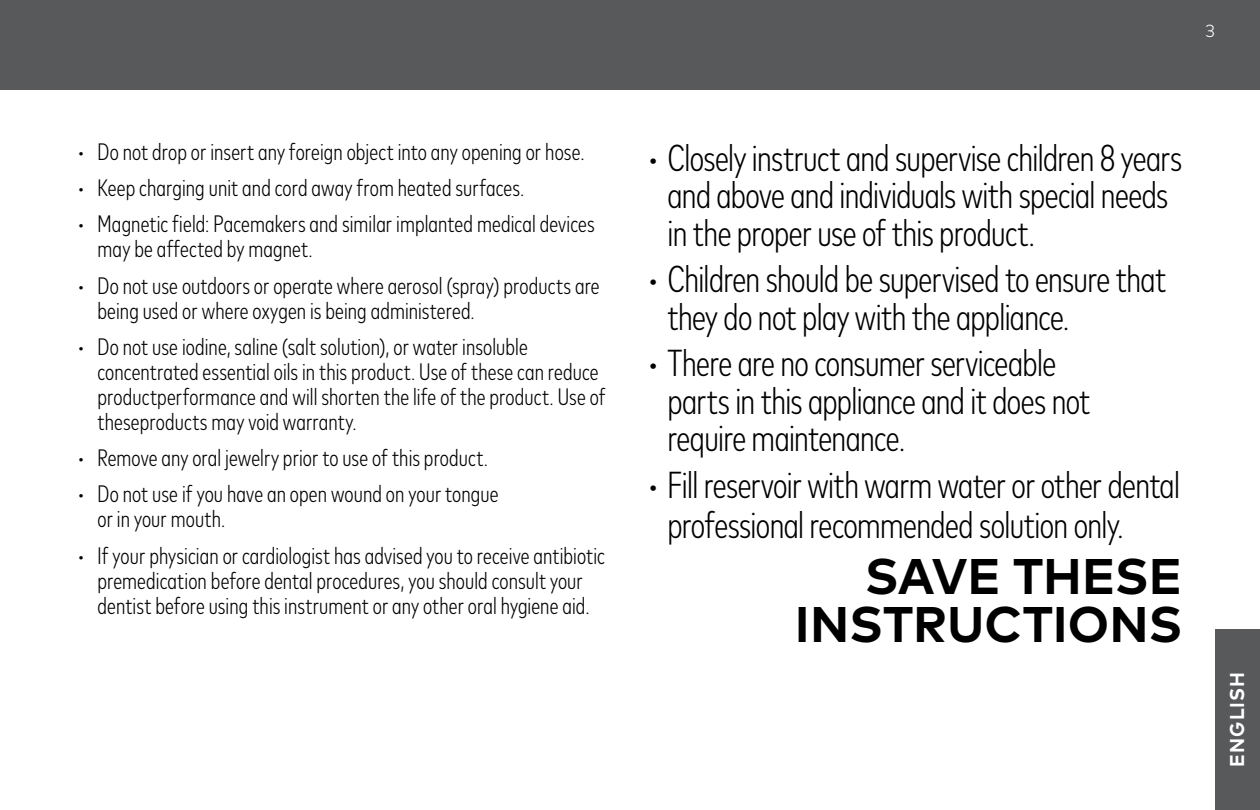
<style>
.page{position:relative;width:1260px;height:810px;background:#fff}
.page>*{position:absolute;margin:0;border:0;box-sizing:border-box;transform-origin:0 0}
.t1{font:700 50px/47.5px "Mark Pro";letter-spacing:-.005em;color:#000;text-align:right}
.t2{font:300 condensed 37.5px/37.5px "Mark Pro";letter-spacing:-.015em;color:#000}
.t3{font:300 condensed 23.75px/25px "Mark Pro";letter-spacing:.005em;color:#000}
.t4{font:700 20px "Mark Pro";letter-spacing:.065em;color:#fff;scale:.96 1}
.t5{font:300 17.5px "Mark Pro";color:#fff}
</style>
<div class="page">
<div style="left:1215px;top:630px;width:45px;height:180px;background:#58595b"></div>
<div style="left:0;top:0;width:1260px;height:90px;background:#58595b"></div>
<p class="t3" style="left:78px;top:138px;width:509px">• Do not drop or insert any foreign object into any opening or hose.</p>
<p class="t3" style="left:78px;top:174px;width:449px">• Keep charging unit and cord away from heated surfaces.</p>
<p class="t3" style="left:97px;top:210px;width:499px;text-indent:-20px">• Magnetic field: Pacemakers and similar implanted medical devices may be affected by magnet.</p>
<p class="t3" style="left:97px;top:271px;width:504px;text-indent:-20px">• Do not use outdoors or operate where aerosol (spray) products are being used or where oxygen is being administered.</p>
<p class="t3" style="left:97px;top:333px;width:510px;text-indent:-20px">• Do not use iodine, saline (salt solution), or water insoluble concentrated essential oils in this product. Use of these can reduce productperformance and will shorten the life of the product. Use of theseproducts may void warranty.</p>
<p class="t3" style="left:78px;top:444px;width:412px">• Remove any oral jewelry prior to use of this product.</p>
<p class="t3" style="left:97px;top:480px;width:403px;text-indent:-20px">• Do not use if you have an open wound on your tongue or in your mouth.</p>
<p class="t3" style="left:78px;top:541px;width:529px;text-align:center">• If your physician or cardiologist has advised you to receive antibiotic premedication before dental procedures, you should consult your dentist before using this instrument or any other oral hygiene aid.</p>
<p class="t5" style="left:1205px;top:17px;width:11px">3</p>
<h2 class="t2" style="left:667px;top:137px;width:516px;text-indent:-20px">• Closely instruct and supervise children 8 years and above and individuals with special needs in the proper use of this product.</h2>
<h2 class="t2" style="left:667px;top:258px;width:500px;text-indent:-20px">• Children should be supervised to ensure that they do not play with the appliance.</h2>
<h2 class="t2" style="left:667px;top:342px;width:425px;text-indent:-20px">• There are no consumer serviceable parts in this appliance and it does not require maintenance.</h2>
<h2 class="t2" style="left:667px;top:462px;width:514px;line-height:40px;text-indent:-20px">• Fill reservoir with warm water or other dental professional recommended solution only.</h2>
<h1 class="t1" style="left:795px;top:549px;width:389px">SAVE THESE<br>INSTRUCTIONS</h1>
<p class="t4" style="left:1222px;top:767px;width:101px;rotate:-90deg">ENGLISH</p>
</div>
